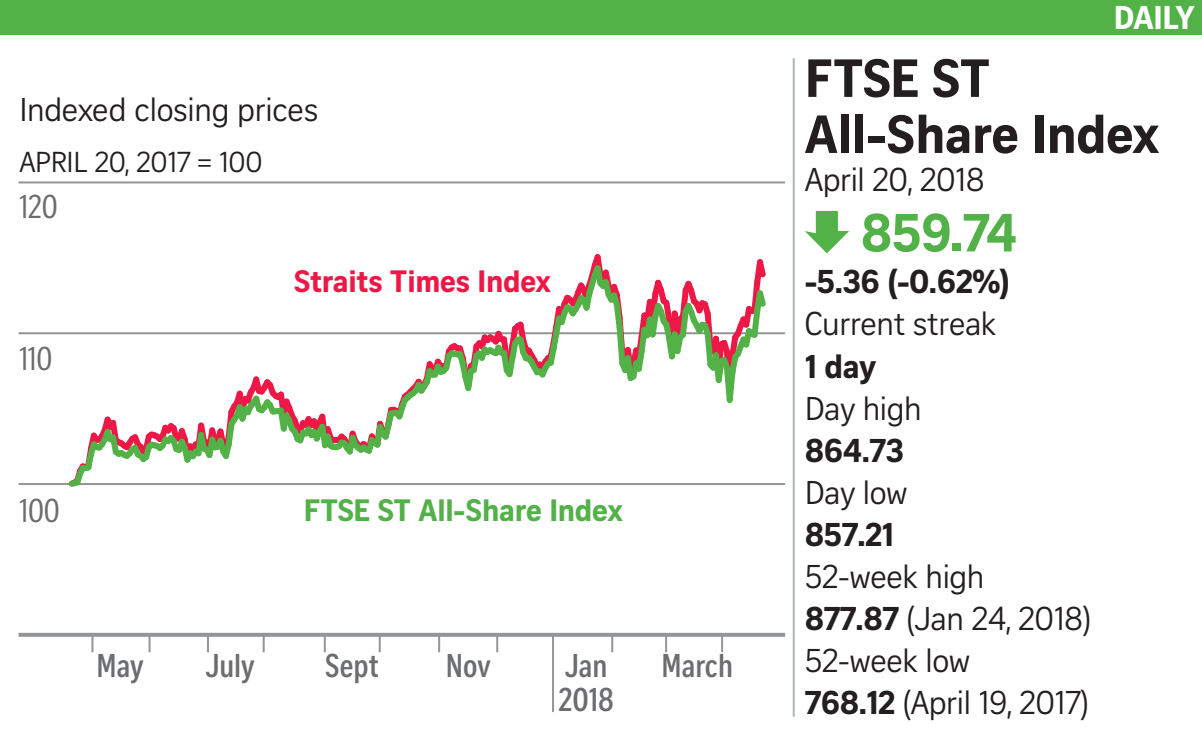
<style>
.page{position:relative;width:1202px;height:749px;background:#fff}
.page>*{position:absolute;margin:0;border:0;box-sizing:border-box;transform-origin:0 0}
.t1{font:700 52px/56px "Curator Serp Text";letter-spacing:-.01em;color:#231f20}
.t2{font:700 52px "Curator Serp Text";color:#52b147}
.t3{font:32px/42px "Curator Serp Text";letter-spacing:-.015em;color:#231f20}
.t4{font:700 32px "Curator Serp Text";letter-spacing:-.015em;color:#231f20}
.t5{font:700 32px "Curator Head Cond ST Semi";color:#6c6d70}
.t6{font:32px "Curator Head Cond ST Regular";color:#6c6d70}
.t7{font:700 32px "Curator Serp Text";letter-spacing:-.02em;color:#fff}
.t8{font:30px "Curator Head ST Bold";letter-spacing:-.01em;color:#52b147}
.t9{font:30px "Curator Head ST Bold";letter-spacing:-.01em;color:#ed1845}
.t10{font:28px "Curator Serp Text";letter-spacing:-.01em;color:#231f20}
.s1{font-weight:700}
</style>
<div class="page">
<div style="left:0;top:0;width:1202px;height:34px;background:#52b147"></div>
<svg style="left:805px;top:211px;width:44px;height:42px"></svg>
<hr style="left:793px;top:58px;width:2px;height:658px;background:#a8b7b6">
<svg style="left:19px;top:632px;width:766px;height:4px;background:#a9aaad"></svg>
<hr style="left:19px;top:483px;width:766px;height:2px;background:#939598">
<hr style="left:19px;top:332px;width:766px;height:2px;background:#939598">
<hr style="left:19px;top:181px;width:766px;height:2px;background:#939598">
<svg style="left:91px;top:634px;width:2px;height:18px"></svg>
<svg style="left:149px;top:634px;width:2px;height:18px"></svg>
<svg style="left:207px;top:634px;width:2px;height:18px"></svg>
<svg style="left:263px;top:634px;width:2px;height:18px"></svg>
<svg style="left:324px;top:634px;width:2px;height:18px"></svg>
<svg style="left:379px;top:634px;width:2px;height:18px"></svg>
<svg style="left:438px;top:634px;width:2px;height:18px"></svg>
<svg style="left:496px;top:634px;width:2px;height:18px"></svg>
<hr style="left:552px;top:634px;width:2px;height:77px;background:#939598">
<svg style="left:611px;top:634px;width:2px;height:18px"></svg>
<svg style="left:665px;top:634px;width:2px;height:18px"></svg>
<svg style="left:721px;top:634px;width:2px;height:18px"></svg>
<svg style="left:66px;top:254px;width:704px;height:233px"></svg>
<p class="t3" style="left:19px;top:89px;width:300px">Indexed closing prices</p>
<p class="t10" style="left:19px;top:146px;width:245px">APRIL 20, 2017 = 100</p>
<p class="t6" style="left:19px;top:189px;width:40px">120</p>
<p class="t6" style="left:19px;top:341px;width:34px">110</p>
<p class="t6" style="left:19px;top:493px;width:42px">100</p>
<p class="t9" style="left:294px;top:263px;width:258px">Straits Times Index</p>
<p class="t8" style="left:304px;top:492px;width:321px">FTSE ST All-Share Index</p>
<p class="t5" style="left:97px;top:648px;width:49px">May</p>
<p class="t5" style="left:205px;top:648px;width:51px">July</p>
<p class="t5" style="left:325px;top:648px;width:55px">Sept</p>
<p class="t5" style="left:446px;top:648px;width:46px">Nov</p>
<p class="t5" style="left:565px;top:648px;width:44px">Jan</p>
<p class="t5" style="left:661px;top:648px;width:73px">March</p>
<p class="t5" style="left:558px;top:682px;width:57px">2018</p>
<p class="t7" style="left:1114px;top:-2px;width:82px">DAILY</p>
<h1 class="t1" style="left:805px;top:50px;width:356px">FTSE ST<br>All-Share Index</h1>
<p class="t3" style="left:805px;top:159px;width:182px">April 20, 2018</p>
<h1 class="t2" style="left:861px;top:201px;width:158px">859.74</h1>
<p class="t4" style="left:805px;top:262px;width:206px">-5.36 (-0.62%)</p>
<p class="t3" style="left:805px;top:303px;width:193px">Current streak</p>
<p class="t4" style="left:805px;top:346px;width:73px">1 day</p>
<p class="t3" style="left:805px;top:387px;width:118px">Day high</p>
<p class="t4" style="left:805px;top:430px;width:101px">864.73</p>
<p class="t3" style="left:805px;top:471px;width:104px">Day low</p>
<p class="t4" style="left:805px;top:514px;width:91px">857.21</p>
<p class="t3" style="left:805px;top:555px;width:288px">52-week high<br><span class="s1">877.87</span> (Jan 24, 2018)<br>52-week low<br><span class="s1">768.12</span> (April 19, 2017)</p>
</div>
